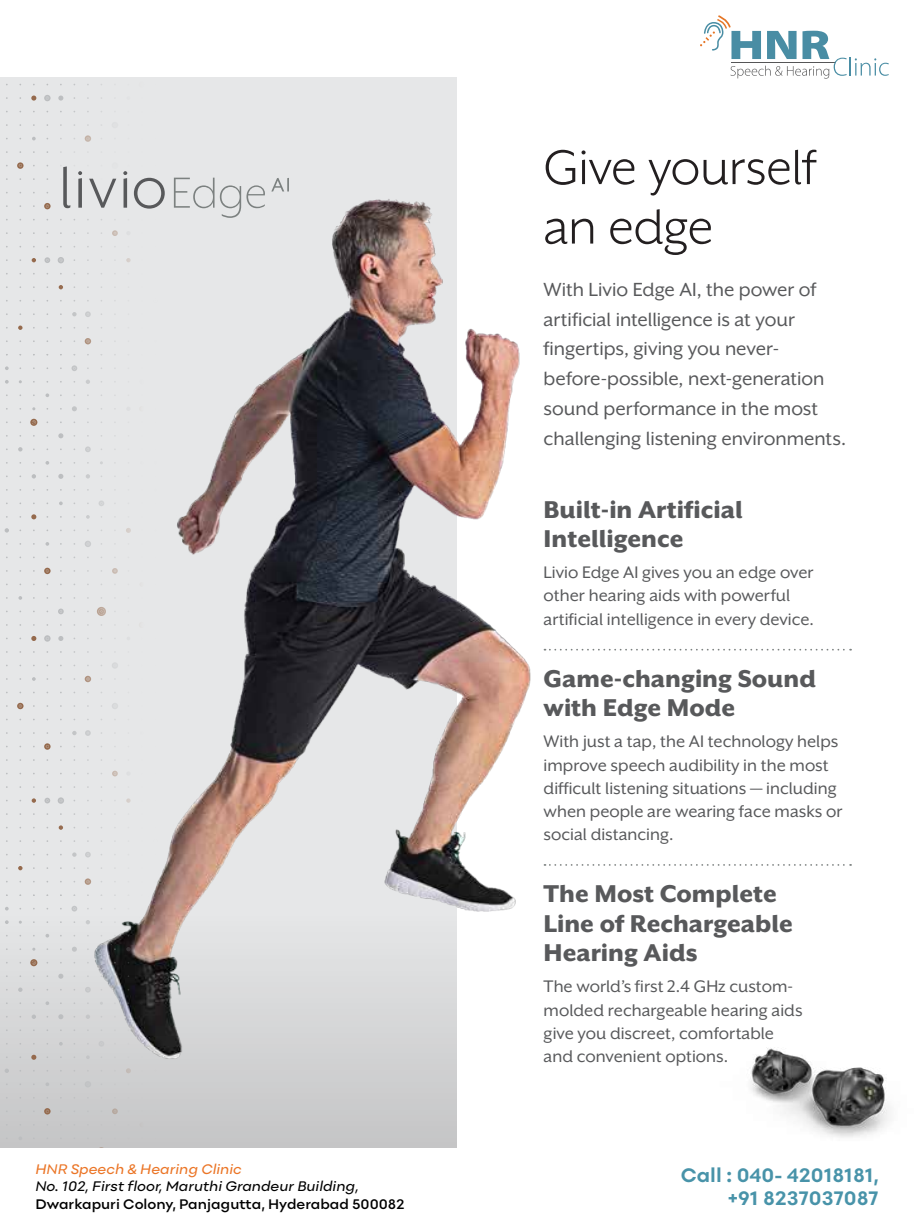
<style>
.page{position:relative;width:914px;height:1225px;background:#fff}
.page>*{position:absolute;margin:0;border:0;box-sizing:border-box;transform-origin:0 0}
.t1{font:56px/59.5px "Mr Eaves XL San OT";letter-spacing:-.005em;color:#231f20}
.t2{font:800 28px/29.8px "Mr Eaves XL San OT";color:#58595b}
.t3{font:21.88px/29.8px "Mr Eaves XL San OT";letter-spacing:-.005em;color:#58595b}
.t4{font:700 20.3px/23.4px "Point";color:#4893a9;text-align:right}
.t5{font:19.25px/23.1px "Mr Eaves XL San OT";color:#58595b}
.t6{font:600 14.35px "Point";color:#010101}
.t7{font:italic 500 14.35px "Point";color:#010101}
.t8{font:italic 500 14.35px "Point";color:#eb7526}
</style>
<div class="page">
<svg style="left:577px;top:864px;width:274px;height:2px"></svg>
<svg style="left:577px;top:649px;width:274px;height:2px"></svg>
<div style="left:0;top:77px;width:457px;height:1071px;background:#e6e7e8"></div>
<img style="left:161px;top:177px;width:416px;height:964px">
<svg style="left:0;top:137px;width:161px;height:1011px"></svg>
<div style="left:55px;top:77px;width:116px;height:137px;background:#e6e7e8"></div>
<svg style="left:89px;top:179px;width:27px;height:29px"></svg>
<svg style="left:63px;top:166px;width:7px;height:42px"></svg>
<svg style="left:134px;top:178px;width:31px;height:31px"></svg>
<svg style="left:78px;top:171px;width:4px;height:37px"></svg>
<svg style="left:123px;top:171px;width:4px;height:37px"></svg>
<svg style="left:271px;top:178px;width:18px;height:14px"></svg>
<svg style="left:174px;top:178px;width:40px;height:30px"></svg>
<svg style="left:220px;top:185px;width:45px;height:33px"></svg>
<img style="left:751px;top:1047px;width:138px;height:91px">
<svg style="left:700px;top:15px;width:189px;height:64px"></svg>
<p class="t8" style="left:35px;top:1160px;width:208px">HNR Speech &amp; Hearing Clinic</p>
<p class="t7" style="left:35px;top:1178px;width:325px">No. 102, First floor, Maruthi Grandeur Building,</p>
<p class="t6" style="left:35px;top:1196px;width:371px">Dwarkapuri Colony, Panjagutta, Hyderabad 500082</p>
<h1 class="t1" style="left:543px;top:138px;width:274px">Give yourself an edge</h1>
<p class="t3" style="left:543px;top:274px;width:304px">With Livio Edge AI, the power of artificial intelligence is at your fingertips, giving you never&shy;before-possible, next-generation sound performance in the most challenging listening environments.</p>
<h2 class="t2" style="left:543px;top:494px;width:200px">Built-in Artificial<br>Intelligence</h2>
<p class="t5" style="left:543px;top:561px;width:272px">Livio Edge AI gives you an edge over other hearing aids with powerful artificial intelligence in every device.</p>
<h2 class="t2" style="left:543px;top:663px;width:274px">Game-changing Sound with Edge Mode</h2>
<p class="t5" style="left:543px;top:730px;width:300px">With just a tap, the AI technology helps improve speech audibility in the most difficult listening situations — including when people are wearing face masks or social distancing.</p>
<h2 class="t2" style="left:543px;top:879px;width:251px">The Most Complete<br>Line of Rechargeable<br>Hearing Aids</h2>
<p class="t5" style="left:543px;top:975px;width:260px">The world’s first 2.4 GHz custom&shy;molded rechargeable hearing aids give you discreet, comfortable and convenient options.</p>
<p class="t4" style="left:680px;top:1163px;width:199px">Call : 040- 42018181, +91 8237037087</p>
</div>
